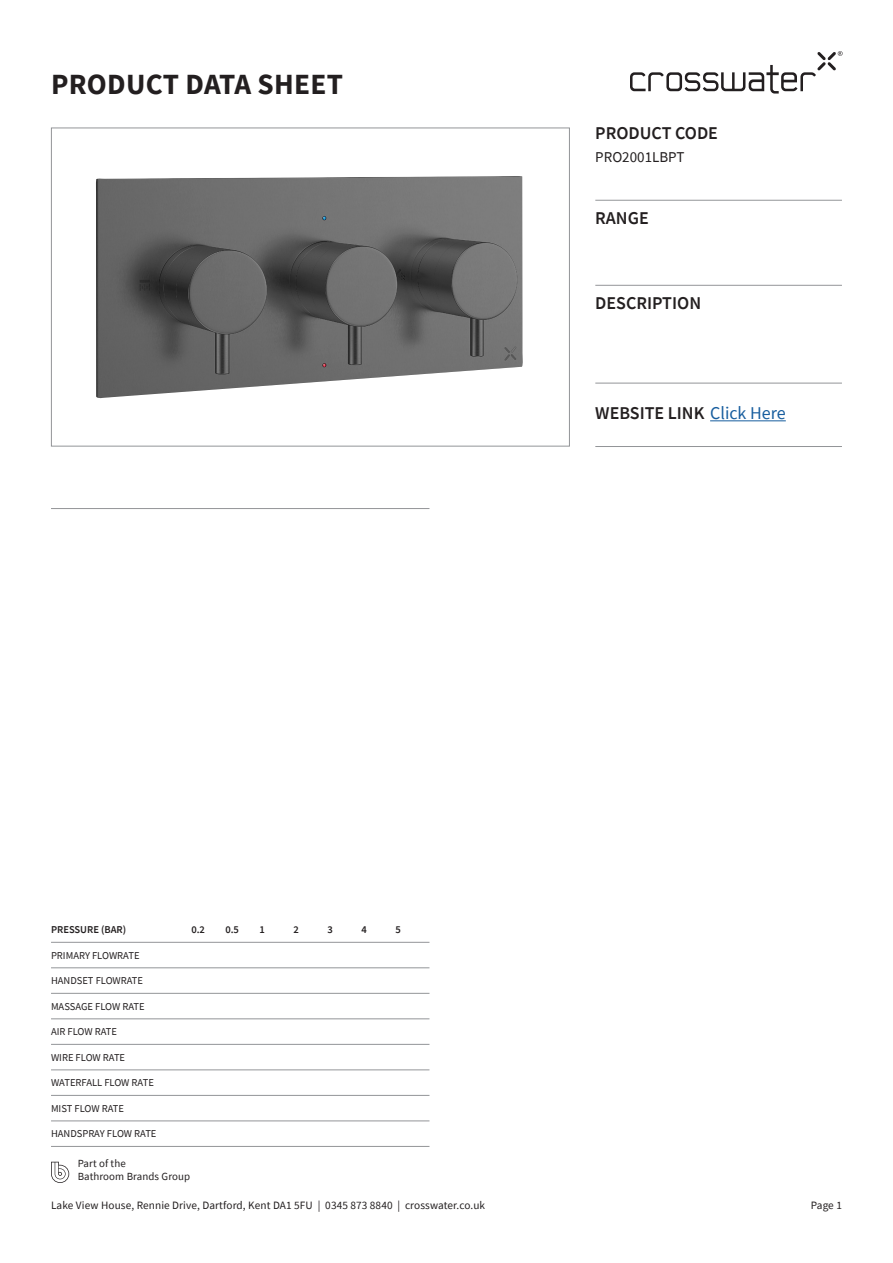
<style>
.page{position:relative;width:893px;height:1263px;background:#fff}
.page>*{position:absolute;margin:0;border:0;box-sizing:border-box;transform-origin:0 0}
.t1{font:700 29.25px "Source Sans Pro";letter-spacing:.01em;color:#231f20}
.Product_Table_Title{font:600 18px "Source Sans Pro";color:#231f20}
.Product_Table_Copy{font:15px "Source Sans Pro";color:#231f20}
.Part_of_BBG{font:11.25px "Source Sans Pro";letter-spacing:.01em;color:#231f20}
.Information{font:11.25px "Source Sans Pro";color:#231f20}
.Part_of_BBG-2{font:10.8px "Source Sans Pro";letter-spacing:.01em;color:#231f20}
.Table_copy{font:10.5px "Source Sans Pro";color:#231f20}
.Table_Title{font:600 10.5px "Source Sans Pro";color:#231f20}
.s1{font-weight:400;color:#175d9e}
</style>
<div class="page">
<div style="left:51px;top:128px;width:519px;height:318px;border:1px solid #939598"></div>
<svg style="left:51px;top:1162px;width:18px;height:21px"></svg>
<svg style="left:630px;top:51px;width:213px;height:43px"></svg>
<hr style="left:595px;top:200px;width:247px;height:1px;background:#939598">
<hr style="left:595px;top:285px;width:247px;height:1px;background:#939598">
<hr style="left:595px;top:446px;width:247px;height:1px;background:#939598">
<hr style="left:51px;top:942px;width:378px;height:1px;background:#939598">
<hr style="left:51px;top:967px;width:378px;height:1px;background:#939598">
<hr style="left:51px;top:993px;width:378px;height:1px;background:#939598">
<hr style="left:51px;top:1018px;width:378px;height:1px;background:#939598">
<hr style="left:51px;top:1044px;width:378px;height:1px;background:#939598">
<hr style="left:51px;top:1069px;width:378px;height:1px;background:#939598">
<hr style="left:51px;top:1095px;width:378px;height:1px;background:#939598">
<hr style="left:51px;top:1120px;width:378px;height:1px;background:#939598">
<hr style="left:51px;top:1146px;width:378px;height:1px;background:#939598">
<img style="left:96px;top:176px;width:427px;height:222px">
<hr style="left:595px;top:383px;width:247px;height:1px;background:#939598">
<hr style="left:710px;top:420px;width:76px;height:1px;background:#175d9e">
<hr style="left:51px;top:508px;width:378px;height:1px;background:#939598">
<p class="t1" style="left:51px;top:64px;width:294px">PRODUCT DATA SHEET</p>
<p class="Product_Table_Title" style="left:595px;top:121px;width:124px">PRODUCT CODE</p>
<p class="Product_Table_Copy" style="left:595px;top:148px;width:91px">PRO2001LBPT</p>
<p class="Product_Table_Title" style="left:595px;top:206px;width:55px">RANGE</p>
<p class="Product_Table_Title" style="left:595px;top:291px;width:107px">DESCRIPTION</p>
<p class="Product_Table_Title" style="left:595px;top:402px;width:192px">WEBSITE LINK <span class="s1">Click Here</span></p>
<p class="Table_Title" style="left:51px;top:923px;width:77px">PRESSURE (BAR)</p>
<p class="Table_Title" style="left:191px;top:923px;width:15px">0.2</p>
<p class="Table_Title" style="left:225px;top:923px;width:15px">0.5</p>
<p class="Table_Title" style="left:259px;top:923px;width:7px">1</p>
<p class="Table_Title" style="left:293px;top:923px;width:7px">2</p>
<p class="Table_Title" style="left:327px;top:923px;width:7px">3</p>
<p class="Table_Title" style="left:361px;top:923px;width:7px">4</p>
<p class="Table_Title" style="left:395px;top:923px;width:7px">5</p>
<p class="Table_copy" style="left:51px;top:948px;width:90px">PRIMARY FLOWRATE</p>
<p class="Table_copy" style="left:51px;top:974px;width:94px">HANDSET FLOWRATE</p>
<p class="Table_copy" style="left:51px;top:999px;width:95px">MASSAGE FLOW RATE</p>
<p class="Table_copy" style="left:51px;top:1025px;width:68px">AIR FLOW RATE</p>
<p class="Table_copy" style="left:51px;top:1050px;width:76px">WIRE FLOW RATE</p>
<p class="Table_copy" style="left:51px;top:1076px;width:104px">WATERFALL FLOW RATE</p>
<p class="Table_copy" style="left:51px;top:1101px;width:75px">MIST FLOW RATE</p>
<p class="Table_copy" style="left:51px;top:1127px;width:107px">HANDSPRAY FLOW RATE</p>
<p class="Part_of_BBG-2" style="left:78px;top:1156px;width:50px">Part of the</p>
<p class="Part_of_BBG-2" style="left:78px;top:1169px;width:114px">Bathroom Brands Group</p>
<p class="Part_of_BBG" style="left:51px;top:1198px;width:436px">Lake View House, Rennie Drive, Dartford, Kent DA1 5FU | 0345 873 8840 | crosswater.co.uk</p>
<p class="Information" style="left:811px;top:1198px;width:33px">Page 1</p>
</div>
